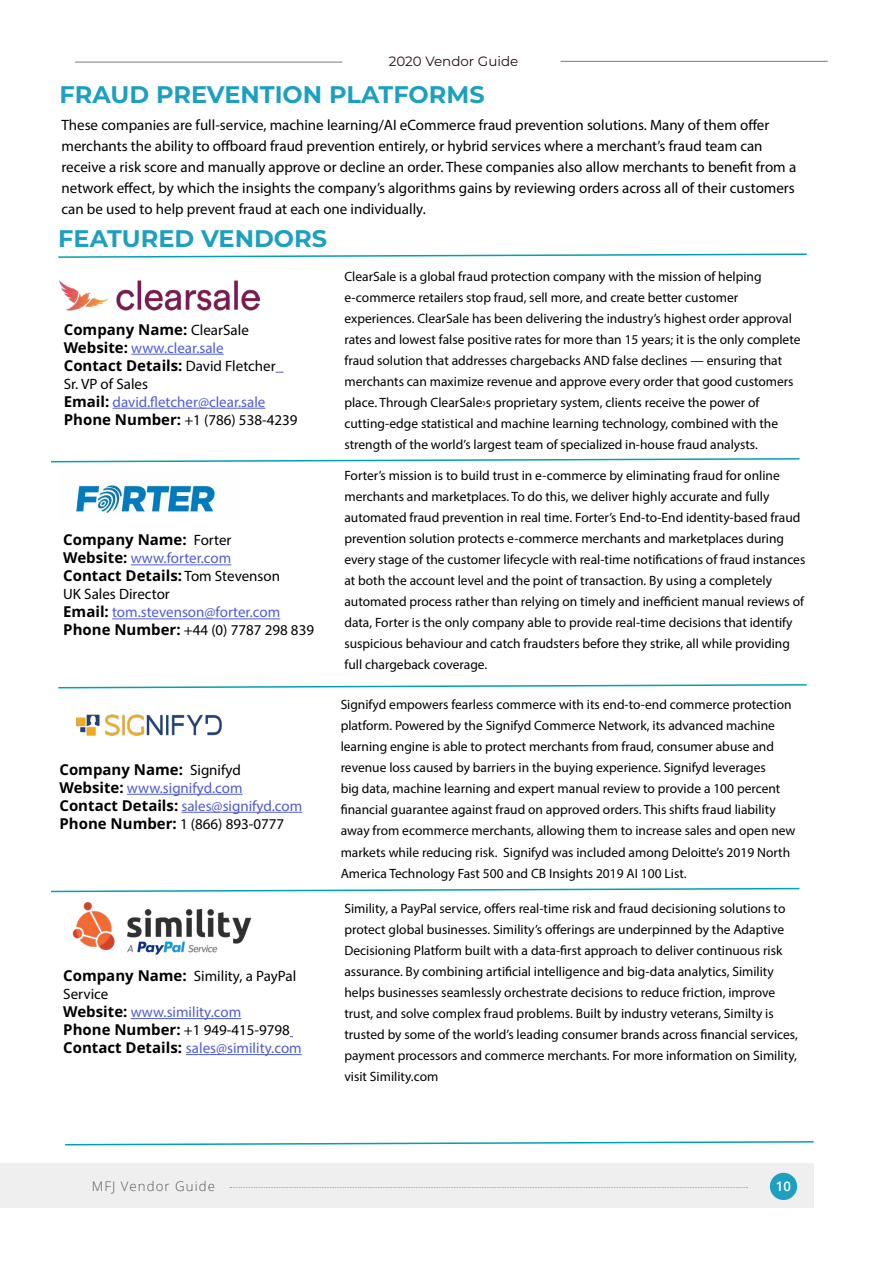
<style>
.page{position:relative;width:893px;height:1263px;background:#fff}
.page>*{position:absolute;margin:0;border:0;box-sizing:border-box;transform-origin:0 0}
.t1{font:700 24px "Montserrat";color:#1da0c0}
.t2{font:15px/21px "Myriad Pro";color:#000}
.t3{font:700 15px/18px "Noto Sans";color:#000}
.t4{font:15px "Myriad Pro";color:#4f5cd6}
.t5{font:13.5px/21px "Myriad Pro";color:#000}
.t6{font:13.5px "Montserrat";color:#260d0d}
.t7{font:300 13.2px "Open Sans";letter-spacing:.08em;color:#565659}
.t8{font:600 13.2px "Open Sans";color:#fff}
.s1{font-family:"Myriad Pro";font-weight:400}
.s2{font-family:"Noto Sans";font-weight:700;color:#000}
.s3{font-family:"Noto Sans";font-weight:700}
.s4{color:#4f5cd6}
.s5{font-family:"Myriad Pro";font-weight:400;color:#4f5cd6}
</style>
<div class="page">
<hr style="left:75px;top:62px;width:267px;height:1px;background:#797979">
<hr style="left:561px;top:61px;width:267px;height:1px;background:#797979">
<img style="left:60px;top:280px;width:199px;height:31px">
<svg style="left:51px;top:458px;width:749px;height:5px"></svg>
<hr style="left:131px;top:354px;width:93px;height:1px;background:#4f5cd6">
<hr style="left:113px;top:408px;width:152px;height:1px;background:#4f5cd6">
<img style="left:76px;top:485px;width:139px;height:28px">
<svg style="left:58px;top:684px;width:749px;height:5px"></svg>
<hr style="left:131px;top:564px;width:100px;height:1px;background:#4f5cd6">
<hr style="left:112px;top:618px;width:168px;height:1px;background:#4f5cd6">
<svg style="left:58px;top:253px;width:749px;height:5px"></svg>
<img style="left:72px;top:903px;width:180px;height:51px">
<svg style="left:65px;top:1141px;width:749px;height:5px"></svg>
<hr style="left:131px;top:1018px;width:110px;height:1px;background:#4f5cd6">
<hr style="left:186px;top:1054px;width:116px;height:1px;background:#4f5cd6">
<img style="left:76px;top:714px;width:146px;height:22px">
<svg style="left:51px;top:887px;width:749px;height:6px"></svg>
<hr style="left:127px;top:794px;width:116px;height:1px;background:#4f5cd6">
<hr style="left:181px;top:812px;width:121px;height:1px;background:#4f5cd6">
<div style="left:0;top:1163px;width:814px;height:45px;background:#efeff0"></div>
<div style="left:770px;top:1173px;width:27px;height:27px;background:#1da0c0;border-radius:50%"></div>
<svg style="left:230px;top:1187px;width:517px;height:1px"></svg>
<p class="t6" style="left:389px;top:52px;width:131px">2020 Vendor Guide</p>
<h1 class="t1" style="left:60px;top:78px;width:427px">FRAUD PREVENTION PLATFORMS</h1>
<p class="t2" style="left:62px;top:115px;width:736px">These companies are full-service, machine learning/AI eCommerce fraud prevention solutions. Many of them offer merchants the ability to offboard fraud prevention entirely, or hybrid services where a merchant’s fraud team can receive a risk score and manually approve or decline an order. These companies also allow merchants to benefit from a network effect, by which the insights the company’s algorithms gains by reviewing orders across all of their customers can be used to help prevent fraud at each one individually.</p>
<h1 class="t1" style="left:58px;top:221px;width:270px">FEATURED VENDORS</h1>
<p class="t5" style="left:344px;top:266px;width:458px">ClearSale is a global fraud protection company with the mission of helping e-commerce retailers stop fraud, sell more, and create better customer experiences. ClearSale has been delivering the industry’s highest order approval rates and lowest false positive rates for more than 15 years; it is the only complete fraud solution that addresses chargebacks AND false declines — ensuring that merchants can maximize revenue and approve every order that good customers place. Through ClearSale›s proprietary system, clients receive the power of cutting-edge statistical and machine learning technology, combined with the strength of the world’s largest team of specialized in-house fraud analysts.</p>
<p class="t3" style="left:64px;top:321px;width:187px">Company Name: <span class="s1">ClearSale</span></p>
<p class="t4" style="left:64px;top:338px;width:161px"><span class="s2">Website:</span> www.clear.sale</p>
<p class="t3" style="left:64px;top:357px;width:213px">Contact Details: <span class="s1">David Fletcher</span></p>
<p class="t2" style="left:64px;top:374px;width:235px;line-height:18px">Sr. VP of Sales<br><span class="s3">Email:</span> <span class="s4">david.fletcher@clear.sale<br></span><span class="s3">Phone Number:</span> +1 (786) 538-4239</p>
<p class="t3" style="left:63px;top:531px;width:170px">Company Name: <span class="s1">Forter</span></p>
<p class="t4" style="left:63px;top:549px;width:170px"><span class="s2">Website:</span> www.forter.com</p>
<p class="t3" style="left:63px;top:567px;width:218px">Contact Details: <span class="s1">Tom Stevenson</span></p>
<p class="t2" style="left:63px;top:585px;width:252px;line-height:18px">UK Sales Director<br><span class="s3">Email:</span> <span class="s4">tom.stevenson@forter.com<br></span><span class="s3">Phone Number:</span> +44 (0) 7787 298 839</p>
<p class="t3" style="left:59px;top:761px;width:183px">Company Name: <span class="s1">Signifyd</span></p>
<p class="t3" style="left:59px;top:779px;width:244px">Website: <span class="s5">www.signifyd.com<br></span>Contact Details: <span class="s5">sales@signifyd.com<br></span>Phone Number: <span class="s1">1 (866) 893-0777</span></p>
<p class="t3" style="left:63px;top:967px;width:240px">Company Name: <span class="s1">Simility, a PayPal<br>Service<br></span>Website: <span class="s5">www.simility.com<br></span>Phone Number: <span class="s1">+1 949-415-9798<br></span>Contact Details: <span class="s5">sales@simility.com</span></p>
<p class="t5" style="left:344px;top:465px;width:462px">Forter’s mission is to build trust in e-commerce by eliminating fraud for online merchants and marketplaces. To do this, we deliver highly accurate and fully automated fraud prevention in real time. Forter’s End-to-End identity-based fraud prevention solution protects e-commerce merchants and marketplaces during every stage of the customer lifecycle with real-time notifications of fraud instances at both the account level and the point of transaction. By using a completely automated process rather than relying on timely and inefficient manual reviews of data, Forter is the only company able to provide real-time decisions that identify suspicious behaviour and catch fraudsters before they strike, all while providing full chargeback coverage.</p>
<p class="t5" style="left:341px;top:694px;width:456px">Signifyd empowers fearless commerce with its end-to-end commerce protection platform. Powered by the Signifyd Commerce Network, its advanced machine learning engine is able to protect merchants from fraud, consumer abuse and revenue loss caused by barriers in the buying experience. Signifyd leverages<br>big data, machine learning and expert manual review to provide a 100 percent financial guarantee against fraud on approved orders. This shifts fraud liability away from ecommerce merchants, allowing them to increase sales and open new markets while reducing risk. Signifyd was included among Deloitte’s 2019 North America Technology Fast 500 and CB Insights 2019 AI 100 List.</p>
<p class="t5" style="left:344px;top:897px;width:455px">Simility, a PayPal service, offers real-time risk and fraud decisioning solutions to protect global businesses. Simility’s offerings are underpinned by the Adaptive Decisioning Platform built with a data-first approach to deliver continuous risk assurance. By combining artificial intelligence and big-data analytics, Simility helps businesses seamlessly orchestrate decisions to reduce friction, improve trust, and solve complex fraud problems. Built by industry veterans, Similty is trusted by some of the world’s leading consumer brands across financial services, payment processors and commerce merchants. For more information on Simility, visit Simility.com</p>
<p class="t7" style="left:92px;top:1177px;width:125px">MFJ Vendor Guide</p>
<p class="t8" style="left:776px;top:1177px;width:17px">10</p>
</div>
